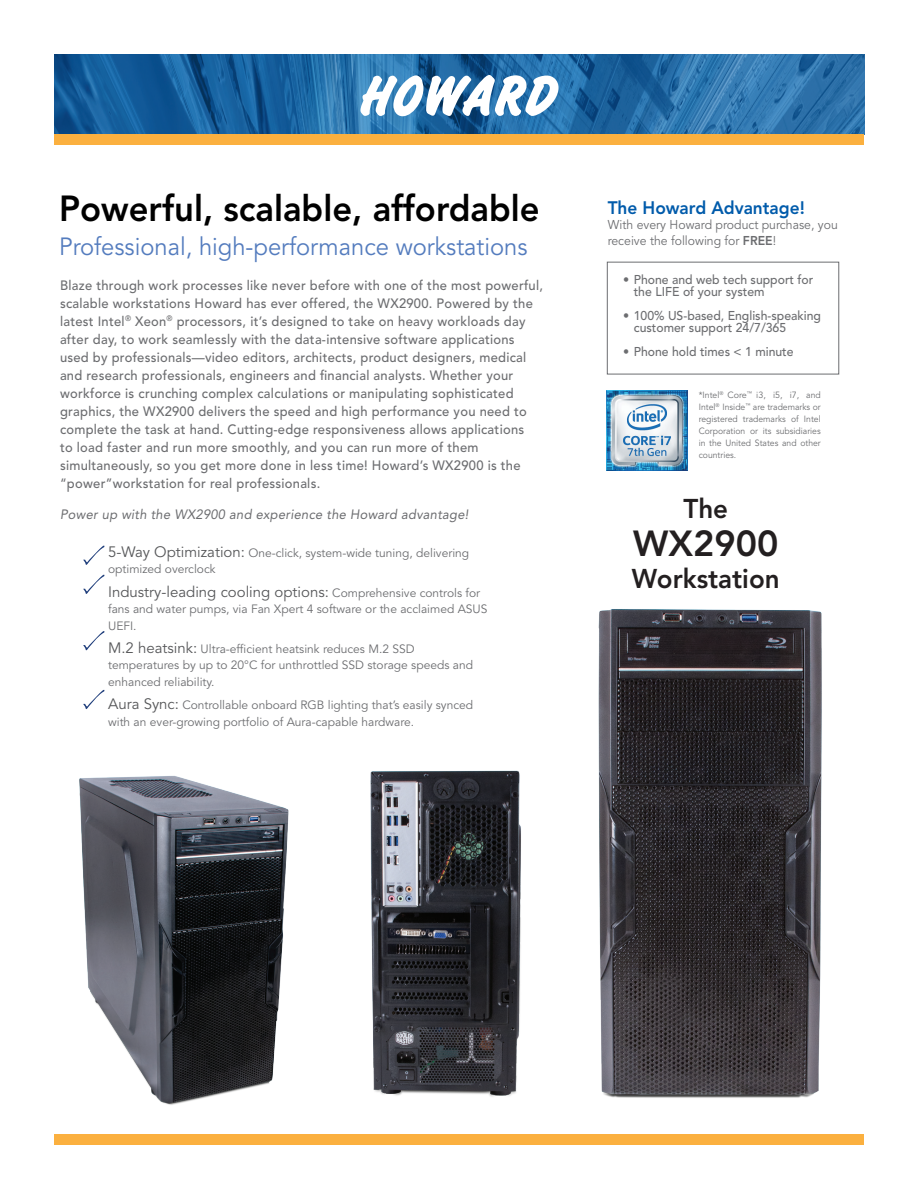
<style>
.page{position:relative;width:918px;height:1188px;background:#fff}
.page>*{position:absolute;margin:0;border:0;box-sizing:border-box;transform-origin:0 0}
.t1{font:800 36px "Avenir LT Std";color:#000;scale:.96 1}
.t2{font:800 36px "Avenir LT Std";color:#231f20}
.t3{font:800 27px "Avenir LT Std";color:#231f20;scale:.96 1}
.t4{font:24.75px "Avenir LT Std";color:#547cbe;scale:.96 1}
.t5{font:800 18px "Avenir LT Std";color:#015bab;scale:.96 1}
.t6{font:15px "Avenir LT Std";color:#57585a}
.t7{font:500 13.5px/18px "Avenir LT Std";letter-spacing:.02em;color:#6c6d70;scale:.96 1}
.t8{font:italic 13.5px "Avenir LT Std";letter-spacing:.02em;color:#6c6d70;scale:.96 1}
.t9{font:500 12.75px/12px "Avenir LT Std";color:#6c6d70;scale:.96 1}
.t10{font:12.75px/15.3px "Avenir LT Std";color:#6c6d70;scale:.96 1}
.t11{font:12px/16.5px "Avenir LT Std";color:#6c6d70}
.t12{font:9px/12px "Avenir LT Std";color:#6c6d70;text-align:justify;scale:.96 1}
.s1{font-size:15px;color:#57585a}
.s2{font-size:12px;color:#6c6d70}
.s3{font-weight:800}
</style>
<div class="page">
<svg style="left:54px;top:54px;width:811px;height:81px;background:#2469a1"></svg>
<div style="left:607px;top:262px;width:232px;height:112px;border:1px solid #6c6d70"></div>
<img style="left:607px;top:390px;width:80px;height:80px">
<svg style="left:360px;top:75px;width:199px;height:41px"></svg>
<div style="left:54px;top:1134px;width:810px;height:10px;background:#fbb03f"></div>
<img style="left:598px;top:609px;width:224px;height:489px">
<div style="left:54px;top:135px;width:810px;height:10px;background:#fbb03f"></div>
<img style="left:79px;top:776px;width:210px;height:329px">
<img style="left:370px;top:770px;width:151px;height:327px">
<svg style="left:83px;top:545px;width:22px;height:20px"></svg>
<svg style="left:83px;top:574px;width:22px;height:20px"></svg>
<svg style="left:83px;top:631px;width:22px;height:20px"></svg>
<svg style="left:83px;top:689px;width:22px;height:20px"></svg>
<h1 class="t1" style="left:59px;top:187px;width:502px">Powerful, scalable, affordable</h1>
<h3 class="t4" style="left:59px;top:232px;width:490px">Professional, high-performance workstations</h3>
<p class="t7" style="left:60px;top:276px;width:505px">Blaze through work processes like never before with one of the most powerful, scalable workstations Howard has ever offered, the WX2900. Powered by the latest Intel<sup>®</sup> Xeon<sup>®</sup> processors, it’s designed to take on heavy workloads day after day, to work seamlessly with the data-intensive software applications used by professionals—video editors, architects, product designers, medical and research professionals, engineers and financial analysts. Whether your workforce is crunching complex calculations or manipulating sophisticated graphics, the WX2900 delivers the speed and high performance you need to complete the task at hand. Cutting-edge responsiveness allows applications<br>to load faster and run more smoothly, and you can run more of them simultaneously, so you get more done in less time! Howard’s WX2900 is the “power”workstation for real professionals.</p>
<p class="t8" style="left:60px;top:507px;width:427px">Power up with the WX2900 and experience the Howard advantage!</p>
<p class="t11" style="left:108px;top:545px;width:363px"><span class="s1">5-Way Optimization:</span> One-click, system-wide tuning, delivering optimized overclock</p>
<p class="t6" style="left:108px;top:583px;width:373px">Industry-leading cooling options: <span class="s2">Comprehensive controls for</span></p>
<p class="t11" style="left:108px;top:601px;width:381px">fans and water pumps, via Fan Xpert 4 software or the acclaimed ASUS<br>UEFI.</p>
<p class="t11" style="left:108px;top:641px;width:366px"><span class="s1">M.2 heatsink:</span> Ultra-efficient heatsink reduces M.2 SSD temperatures by up to 20°C for unthrottled SSD storage speeds and enhanced reliability.</p>
<p class="t11" style="left:108px;top:697px;width:367px"><span class="s1">Aura Sync:</span> Controllable onboard RGB lighting that’s easily synced with an ever-growing portfolio of Aura-capable hardware.</p>
<h3 class="t5" style="left:608px;top:197px;width:207px">The Howard Advantage!</h3>
<p class="t10" style="left:608px;top:218px;width:241px">With every Howard product purchase, you receive the following for <span class="s3">FREE</span>!</p>
<p class="t9" style="left:634px;top:273px;width:189px;text-indent:-11px">• Phone and web tech support for the LIFE of your system</p>
<p class="t9" style="left:634px;top:309px;width:197px;text-indent:-11px">• 100% US-based, English-speaking customer support 24/7/365</p>
<p class="t9" style="left:623px;top:345px;width:179px">• Phone hold times &lt; 1 minute</p>
<p class="t12" style="left:699px;top:389px;width:129px">*Intel<sup>®</sup> Core<sup>™</sup> i3, i5, i7, and Intel<sup>®</sup> Inside<sup>™</sup> are trademarks or registered trademarks of Intel Corporation or its subsidiaries in the United States and other countries.</p>
<h2 class="t3" style="left:683px;top:493px;width:48px">The</h2>
<h1 class="t2" style="left:633px;top:523px;width:147px">WX2900</h1>
<h2 class="t3" style="left:632px;top:562px;width:155px">Workstation</h2>
</div>
